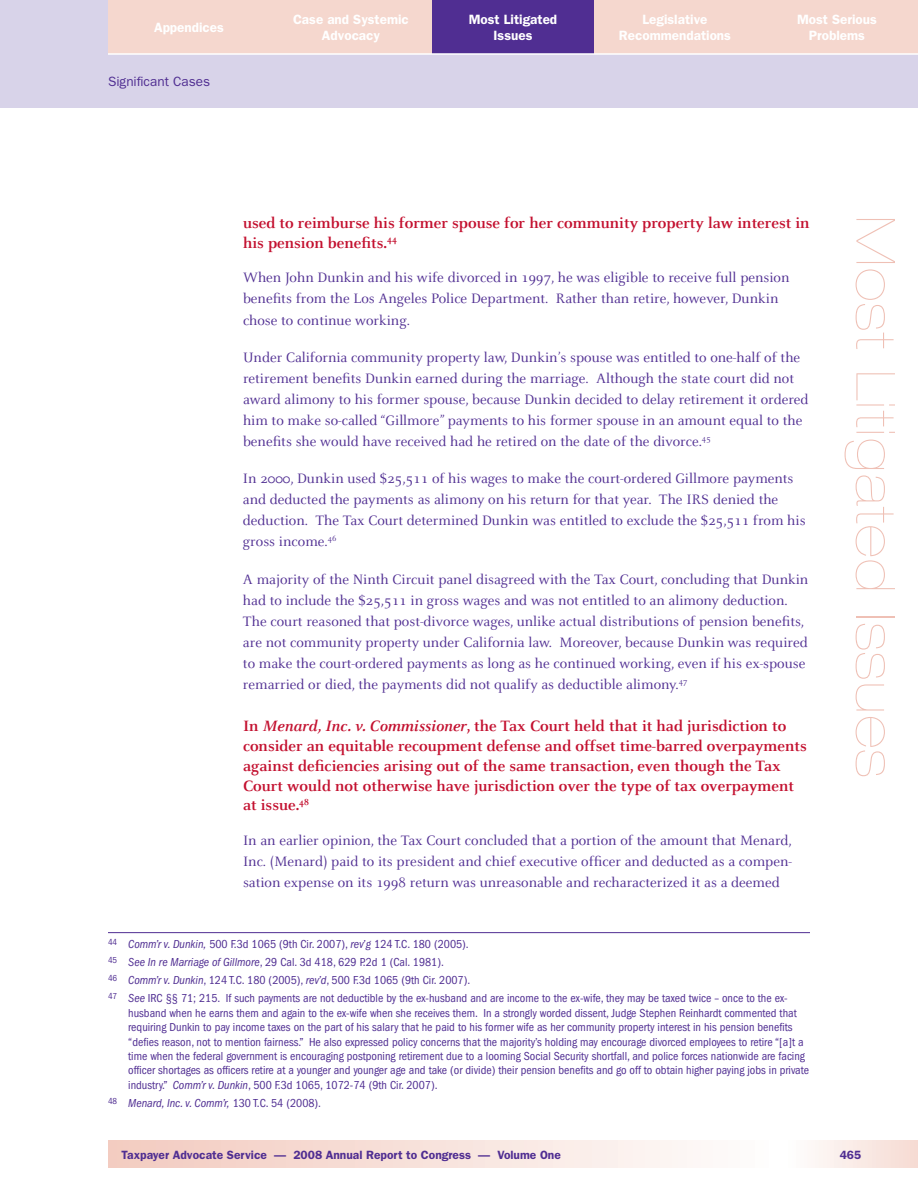
<style>
.page{position:relative;width:918px;height:1188px;background:#fff}
.page>*{position:absolute;margin:0;border:0;box-sizing:border-box;transform-origin:0 0}
.t1{font:900 expanded 54px "Helvetica Neue";letter-spacing:.04em;color:#efc0b5}
.t2{font:700 16.5px/19.8px "Celeste";color:#c3102f}
.t3{font:15px/21px "Celeste";color:#502e92}
.t4{font:600 13.5px/16.5px "Franklin Gothic";color:#fff;text-align:center}
.t5{font:13.5px "Franklin Gothic";color:#502e92}
.t6{font:condensed 12px/14.4px "Franklin Gothic";color:#502e92}
.t7{font:600 12px "Franklin Gothic";color:#502e92}
.t8{font:italic condensed 12px "Franklin Gothic";color:#502e92}
.s1{font-style:italic}
.s2{font-style:normal}
</style>
<div class="page">
<svg style="left:108px;top:1141px;width:579px;height:27px;background:#f7e0d9"></svg>
<div style="left:0;top:0;width:918px;height:108px;background:#d8d3e9"></div>
<div style="left:770px;top:1141px;width:148px;height:27px;background:linear-gradient(to right,#fff,#f6dbd3)"></div>
<div style="left:756px;top:0;width:162px;height:54px;background:#f5d7ce"></div>
<div style="left:594px;top:0;width:162px;height:54px;background:#f5d7ce"></div>
<div style="left:432px;top:0;width:162px;height:54px;background:#502e92"></div>
<div style="left:108px;top:0;width:162px;height:54px;background:#f5d7ce"></div>
<div style="left:270px;top:0;width:162px;height:54px;background:#f5d7ce"></div>
<hr style="left:108px;top:53px;width:810px;height:2px;background:#fff">
<hr style="left:108px;top:932px;width:702px;height:1px;background:#502e92">
<p class="t4" style="left:154px;top:19px;width:71px">Appendices</p>
<p class="t5" style="left:108px;top:74px;width:104px">Significant Cases</p>
<p class="t4" style="left:293px;top:11px;width:117px">Case and Systemic<br>Advocacy</p>
<p class="t4" style="left:469px;top:11px;width:90px">Most Litigated<br>Issues</p>
<p class="t4" style="left:619px;top:11px;width:114px">Legislative<br>Recommendations</p>
<p class="t4" style="left:797px;top:11px;width:81px">Most Serious<br>Problems</p>
<p class="t2" style="left:243px;top:213px;width:568px">used to reimburse his former spouse for her community property law interest in</p>
<h1 class="t1" style="left:907px;top:216px;width:562px;rotate:90deg">Most Litigated Issues</h1>
<p class="t2" style="left:243px;top:233px;width:155px">his pension benefits.<sup>44</sup></p>
<p class="t3" style="left:243px;top:267px;width:548px">When John Dunkin and his wife divorced in 1997, he was eligible to receive full pension benefits from the Los Angeles Police Department. Rather than retire, however, Dunkin chose to continue working.</p>
<p class="t3" style="left:243px;top:347px;width:567px">Under California community property law, Dunkin’s spouse was entitled to one-half of the retirement benefits Dunkin earned during the marriage. Although the state court did not award alimony to his former spouse, because Dunkin decided to delay retirement it ordered him to make so-called “Gillmore” payments to his former spouse in an amount equal to the benefits she would have received had he retired on the date of the divorce.<sup>45</sup></p>
<p class="t3" style="left:243px;top:469px;width:564px">In 2000, Dunkin used $25,511 of his wages to make the court-ordered Gillmore payments and deducted the payments as alimony on his return for that year. The IRS denied the deduction. The Tax Court determined Dunkin was entitled to exclude the $25,511 from his gross income.<sup>46</sup></p>
<p class="t3" style="left:243px;top:569px;width:567px">A majority of the Ninth Circuit panel disagreed with the Tax Court, concluding that Dunkin had to include the $25,511 in gross wages and was not entitled to an alimony deduction.<br>The court reasoned that post-divorce wages, unlike actual distributions of pension benefits, are not community property under California law. Moreover, because Dunkin was required to make the court-ordered payments as long as he continued working, even if his ex-spouse remarried or died, the payments did not qualify as deductible alimony.<sup>47</sup></p>
<p class="t2" style="left:243px;top:716px;width:565px">In <span class="s1">Menard, Inc. v. Commissioner</span>, the Tax Court held that it had jurisdiction to consider an equitable recoupment defense and offset time-barred overpayments against deficiencies arising out of the same transaction, even though the Tax Court would not otherwise have jurisdiction over the type of tax overpayment at issue.<sup>48</sup></p>
<p class="t3" style="left:243px;top:830px;width:550px;text-align:justify">In an earlier opinion, the Tax Court concluded that a portion of the amount that Menard, Inc. (Menard) paid to its president and chief executive officer and deducted as a compen&shy;sation expense on its 1998 return was unreasonable and recharacterized it as a deemed</p>
<p class="t6" style="left:108px;top:935px;width:681px;line-height:18.3px"><sup>44</sup> <span class="s1">Comm’r v. Dunkin,</span> 500 F.3d 1065 (9th Cir. 2007), <span class="s1">rev’g</span> 124 T.C. 180 (2005).<br><sup>45</sup> <span class="s1">See In re Marriage of Gillmore</span>, 29 Cal. 3d 418, 629 P.2d 1 (Cal. 1981).<br><sup>46</sup> <span class="s1">Comm’r v. Dunkin</span>, 124 T.C. 180 (2005), <span class="s1">rev’d</span>, 500 F.3d 1065 (9th Cir. 2007).<br><sup>47</sup> <span class="s1">See</span> IRC §§ 71; 215. If such payments are not deductible by the ex-husband and are income to the ex-wife, they may be taxed twice – once to the ex-</p>
<p class="t6" style="left:128px;top:1006px;width:682px">husband when he earns them and again to the ex-wife when she receives them. In a strongly worded dissent, Judge Stephen Reinhardt commented that requiring Dunkin to pay income taxes on the part of his salary that he paid to his former wife as her community property interest in his pension benefits “defies reason, not to mention fairness.” He also expressed policy concerns that the majority’s holding may encourage divorced employees to retire “[a]t a time when the federal government is encouraging postponing retirement due to a looming Social Security shortfall, and police forces nationwide are facing officer shortages as officers retire at a younger and younger age and take (or divide) their pension benefits and go off to obtain higher paying jobs in private industry.” <span class="s1">Comm’r v. Dunkin</span>, 500 F.3d 1065, 1072-74 (9th Cir. 2007).</p>
<p class="t8" style="left:108px;top:1096px;width:215px"><sup>48</sup> Menard, Inc. v. Comm’r, <span class="s2">130 T.C. 54 (2008).</span></p>
<p class="t7" style="left:122px;top:1148px;width:441px">Taxpayer Advocate Service — 2008 Annual Report to Congress — Volume One</p>
<p class="t7" style="left:840px;top:1148px;width:23px">465</p>
</div>
